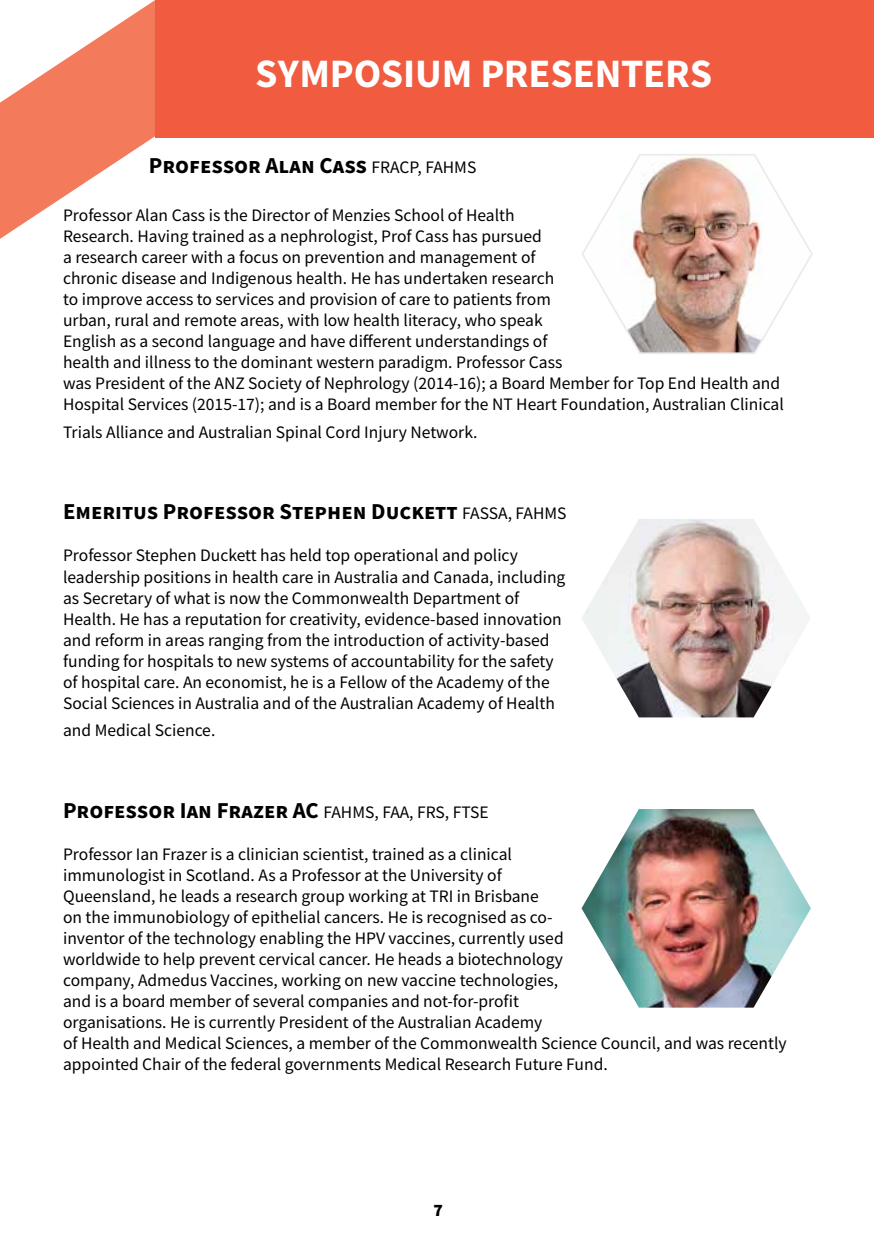
<style>
.page{position:relative;width:874px;height:1241px;background:#fff}
.page>*{position:absolute;margin:0;border:0;box-sizing:border-box;transform-origin:0 0}
.t1{font:700 40.25px "Source Sans Pro";letter-spacing:-.005em;color:#fff}
.t2{font:700 22.75px "Source Sans Pro";color:#000}
.t3{font:17.5px/21px "Source Sans Pro";color:#000}
.t4{font:900 17.5px "Source Sans Pro";color:#000}
.s1{font-weight:400;font-size:17.5px}
</style>
<div class="page">
<svg style="left:0;top:0;width:155px;height:239px;fill:#f47a5c"></svg>
<div style="left:155px;top:0;width:718px;height:138px;background:#f15b40"></div>
<svg style="left:582px;top:154px;width:231px;height:200px"></svg>
<img style="left:582px;top:519px;width:227px;height:198px">
<img style="left:581px;top:809px;width:229px;height:198px">
<hr style="left:873px;top:0;width:1px;height:138px;background:#f15b40">
<h1 class="t1" style="left:255px;top:46px;width:458px">SYMPOSIUM PRESENTERS</h1>
<h2 class="t2" style="left:149px;top:150px;width:329px">Professor Alan Cass <span class="s1">FRACP, FAHMS</span></h2>
<p class="t3" style="left:63px;top:205px;width:721px">Professor Alan Cass is the Director of Menzies School of Health<br>Research. Having trained as a nephrologist, Prof Cass has pursued<br>a research career with a focus on prevention and management of<br>chronic disease and Indigenous health. He has undertaken research<br>to improve access to services and provision of care to patients from<br>urban, rural and remote areas, with low health literacy, who speak<br>English as a second language and have different understandings of<br>health and illness to the dominant western paradigm. Professor Cass<br>was President of the ANZ Society of Nephrology (2014-16); a Board Member for Top End Health and Hospital Services (2015-17); and is a Board member for the NT Heart Foundation, Australian Clinical</p>
<p class="t3" style="left:63px;top:421px;width:416px">Trials Alliance and Australian Spinal Cord Injury Network.</p>
<h2 class="t2" style="left:63px;top:496px;width:505px">Emeritus Professor Stephen Duckett <span class="s1">FASSA, FAHMS</span></h2>
<p class="t3" style="left:63px;top:545px;width:503px">Professor Stephen Duckett has held top operational and policy leadership positions in health care in Australia and Canada, including as Secretary of what is now the Commonwealth Department of Health. He has a reputation for creativity, evidence-based innovation and reform in areas ranging from the introduction of activity-based funding for hospitals to new systems of accountability for the safety of hospital care. An economist, he is a Fellow of the Academy of the Social Sciences in Australia and of the Australian Academy of Health</p>
<p class="t3" style="left:63px;top:719px;width:154px">and Medical Science.</p>
<h2 class="t2" style="left:63px;top:794px;width:427px">Professor Ian Frazer AC <span class="s1">FAHMS, FAA, FRS, FTSE</span></h2>
<p class="t3" style="left:63px;top:843px;width:724px">Professor Ian Frazer is a clinician scientist, trained as a clinical<br>immunologist in Scotland. As a Professor at the University of<br>Queensland, he leads a research group working at TRI in Brisbane<br>on the immunobiology of epithelial cancers. He is recognised as co-<br>inventor of the technology enabling the HPV vaccines, currently used<br>worldwide to help prevent cervical cancer. He heads a biotechnology<br>company, Admedus Vaccines, working on new vaccine technologies,<br>and is a board member of several companies and not-for-profit<br>organisations. He is currently President of the Australian Academy<br>of Health and Medical Sciences, a member of the Commonwealth Science Council, and was recently appointed Chair of the federal governments Medical Research Future Fund.</p>
<p class="t4" style="left:433px;top:1197px;width:11px">7</p>
</div>
